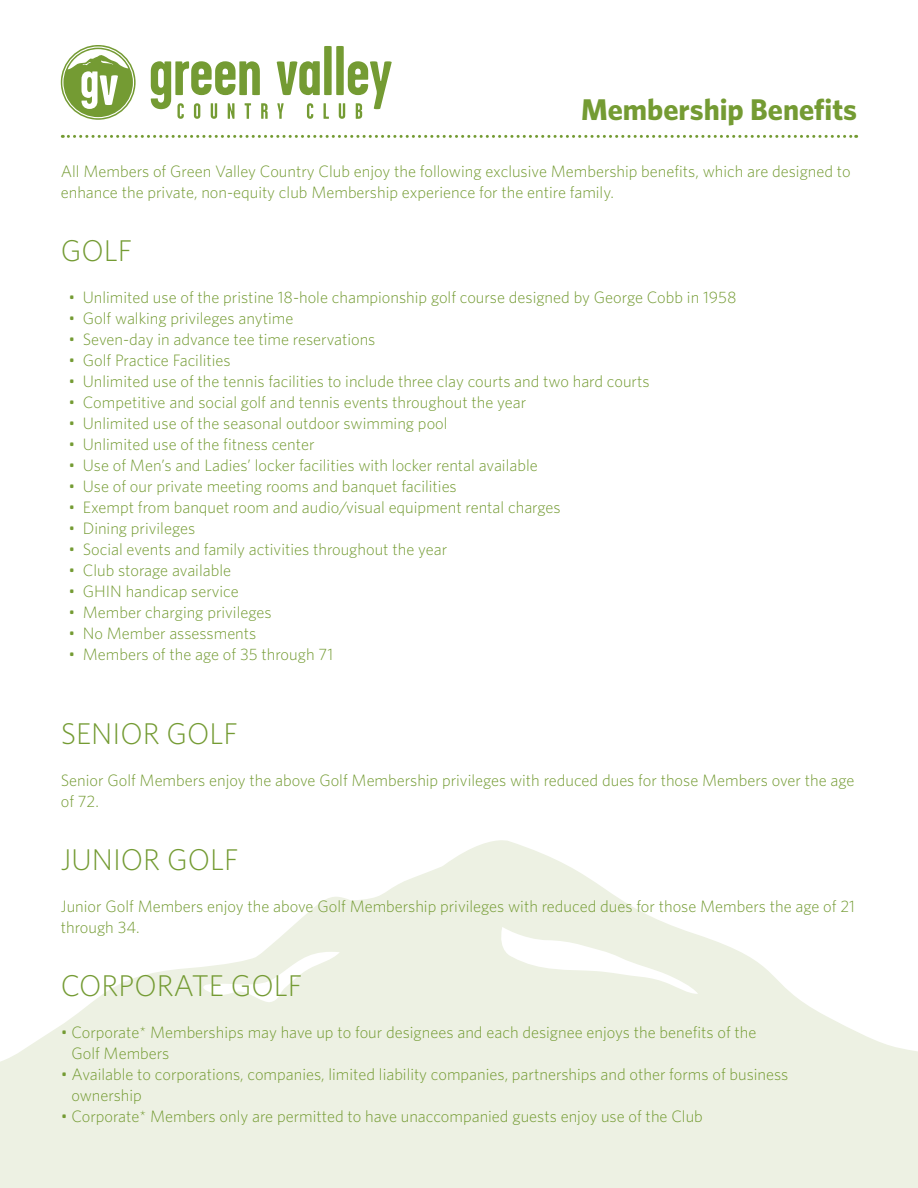
<style>
.page{position:relative;width:918px;height:1188px;background:#fff}
.page>*{position:absolute;margin:0;border:0;box-sizing:border-box;transform-origin:0 0}
.t1{font:300 30px "Whitney";color:#749b33}
.t2{font:700 30px "Whitney";color:#749b33}
.t3{font:300 16.5px/21px "Whitney";color:#749b33}
</style>
<div class="page">
<svg style="left:0;top:840px;width:918px;height:348px;fill:#edf1e3"></svg>
<svg style="left:62px;top:135px;width:795px;height:3px"></svg>
<svg style="left:151px;top:46px;width:241px;height:73px"></svg>
<svg style="left:61px;top:45px;width:75px;height:75px"></svg>
<h1 class="t2" style="left:581px;top:91px;width:278px">Membership Benefits</h1>
<p class="t3" style="left:61px;top:160px;width:792px">All Members of Green Valley Country Club enjoy the following exclusive Membership benefits, which are designed to enhance the private, non-equity club Membership experience for the entire family.</p>
<h1 class="t1" style="left:61px;top:233px;width:73px">GOLF</h1>
<p class="t3" style="left:68px;top:286px;width:670px">• Unlimited use of the pristine 18-hole championship golf course designed by George Cobb in 1958</p>
<p class="t3" style="left:68px;top:307px;width:227px">• Golf walking privileges anytime</p>
<p class="t3" style="left:68px;top:328px;width:309px">• Seven-day in advance tee time reservations</p>
<p class="t3" style="left:68px;top:349px;width:164px">• Golf Practice Facilities</p>
<p class="t3" style="left:68px;top:370px;width:583px">• Unlimited use of the tennis facilities to include three clay courts and two hard courts</p>
<p class="t3" style="left:68px;top:391px;width:459px">• Competitive and social golf and tennis events throughout the year</p>
<p class="t3" style="left:68px;top:412px;width:381px">• Unlimited use of the seasonal outdoor swimming pool</p>
<p class="t3" style="left:68px;top:433px;width:248px">• Unlimited use of the fitness center</p>
<p class="t3" style="left:68px;top:454px;width:471px">• Use of Men’s and Ladies’ locker facilities with locker rental available</p>
<p class="t3" style="left:68px;top:475px;width:390px">• Use of our private meeting rooms and banquet facilities</p>
<p class="t3" style="left:68px;top:496px;width:494px">• Exempt from banquet room and audio/visual equipment rental charges</p>
<p class="t3" style="left:68px;top:517px;width:128px">• Dining privileges</p>
<p class="t3" style="left:68px;top:538px;width:380px">• Social events and family activities throughout the year</p>
<p class="t3" style="left:68px;top:559px;width:164px">• Club storage available</p>
<p class="t3" style="left:68px;top:580px;width:172px">• GHIN handicap service</p>
<p class="t3" style="left:68px;top:601px;width:205px">• Member charging privileges</p>
<p class="t3" style="left:68px;top:622px;width:190px">• No Member assessments</p>
<p class="t3" style="left:68px;top:643px;width:266px">• Members of the age of 35 through 71</p>
<h1 class="t1" style="left:61px;top:716px;width:179px">SENIOR GOLF</h1>
<p class="t3" style="left:61px;top:769px;width:795px">Senior Golf Members enjoy the above Golf Membership privileges with reduced dues for those Members over the age of 72.</p>
<h1 class="t1" style="left:61px;top:842px;width:179px">JUNIOR GOLF</h1>
<p class="t3" style="left:61px;top:895px;width:796px">Junior Golf Members enjoy the above Golf Membership privileges with reduced dues for those Members the age of 21 through 34.</p>
<h1 class="t1" style="left:61px;top:968px;width:243px">CORPORATE GOLF</h1>
<p class="t3" style="left:71px;top:1021px;width:687px;text-indent:-11px">• Corporate* Memberships may have up to four designees and each designee enjoys the benefits of the<br>Golf Members</p>
<p class="t3" style="left:71px;top:1063px;width:719px;text-indent:-11px">• Available to corporations, companies, limited liability companies, partnerships and other forms of business ownership</p>
<p class="t3" style="left:61px;top:1105px;width:644px">• Corporate* Members only are permitted to have unaccompanied guests enjoy use of the Club</p>
</div>
